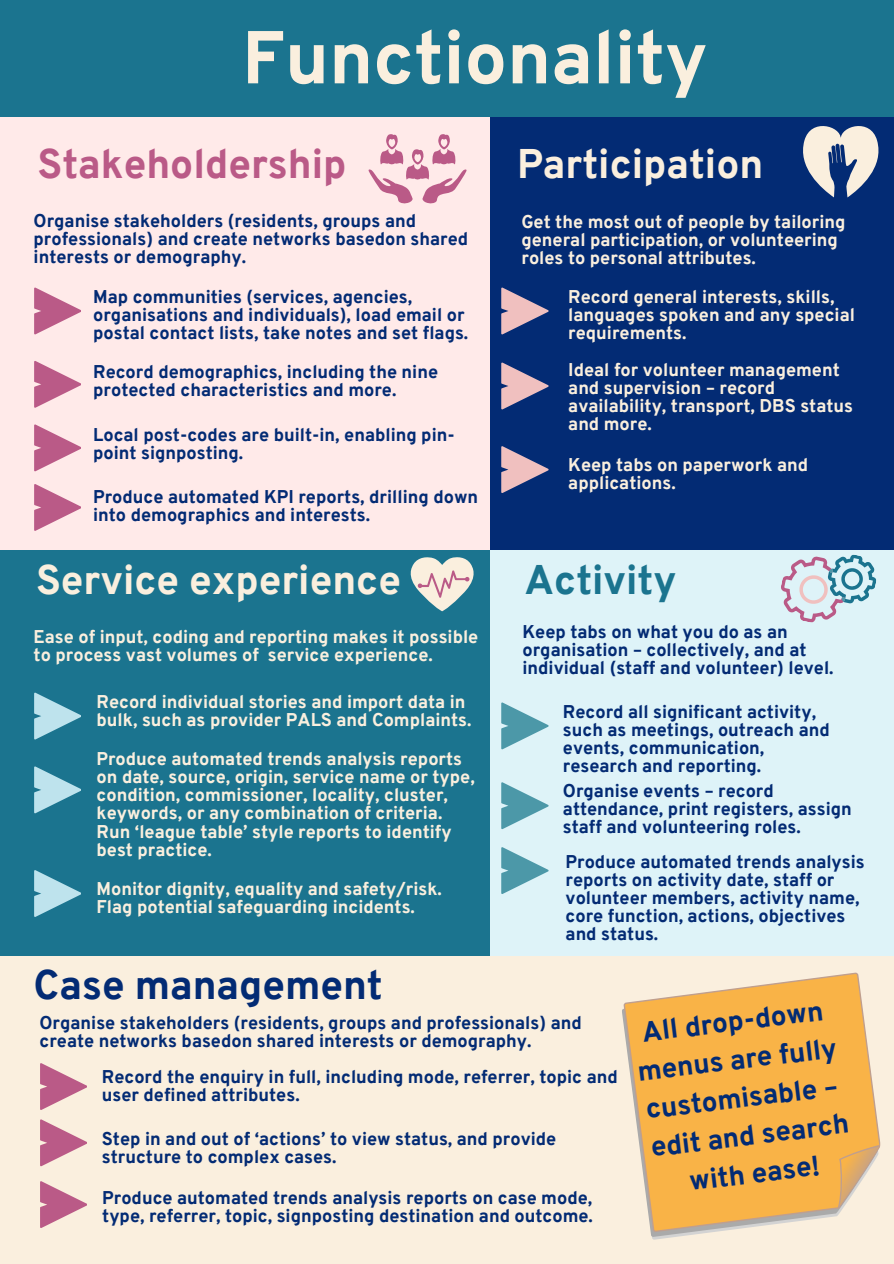
<style>
.page{position:relative;width:894px;height:1264px;background:#fff}
.page>*{position:absolute;margin:0;border:0;box-sizing:border-box;transform-origin:0 0}
.t1{font:800 74.7px "Overpass";color:#faefde}
.t2{font:800 40.35px "Overpass";color:#faefde}
.t3{font:800 40.35px "Overpass";color:#ba5a87}
.t4{font:800 40.35px "Overpass";color:#032b74}
.t5{font:800 40.35px "Overpass";color:#1b748f}
.t6{font:800 27.6px/38.2px "Overpass";color:#032b74;text-align:center}
.t7{font:800 18px/18px "Overpass";color:#032b74}
.t8{font:800 18px/18px "Overpass";color:#faefde}
</style>
<div class="page">
<div style="left:0;top:0;width:893px;height:1263px;background:#faefde"></div>
<div style="left:0;top:0;width:893px;height:117px;background:#1b748f"></div>
<div style="left:0;top:117px;width:490px;height:433px;background:#ffeae9"></div>
<svg style="left:368px;top:134px;width:98px;height:69px"></svg>
<svg style="left:34px;top:287px;width:47px;height:47px"></svg>
<svg style="left:34px;top:361px;width:47px;height:47px"></svg>
<svg style="left:34px;top:424px;width:47px;height:47px"></svg>
<svg style="left:34px;top:484px;width:47px;height:47px"></svg>
<div style="left:490px;top:117px;width:403px;height:433px;background:#032b74"></div>
<svg style="left:803px;top:126px;width:76px;height:71px"></svg>
<svg style="left:501px;top:287px;width:47px;height:47px"></svg>
<svg style="left:501px;top:362px;width:47px;height:47px"></svg>
<svg style="left:501px;top:446px;width:47px;height:47px"></svg>
<div style="left:0;top:550px;width:490px;height:405px;background:#1b748f"></div>
<svg style="left:410px;top:557px;width:64px;height:54px"></svg>
<svg style="left:34px;top:692px;width:47px;height:47px"></svg>
<svg style="left:34px;top:766px;width:47px;height:47px"></svg>
<svg style="left:34px;top:870px;width:47px;height:47px"></svg>
<div style="left:490px;top:550px;width:403px;height:405px;background:#def3f8"></div>
<svg style="left:781px;top:554px;width:96px;height:69px"></svg>
<svg style="left:501px;top:702px;width:47px;height:47px"></svg>
<svg style="left:501px;top:782px;width:47px;height:47px"></svg>
<svg style="left:501px;top:847px;width:47px;height:47px"></svg>
<svg style="left:596px;top:955px;width:297px;height:285px"></svg>
<svg style="left:832px;top:1139px;width:49px;height:71px"></svg>
<svg style="left:40px;top:1063px;width:47px;height:46px"></svg>
<svg style="left:40px;top:1119px;width:47px;height:47px"></svg>
<svg style="left:40px;top:1181px;width:47px;height:46px"></svg>
<p class="t1" style="left:242px;top:27px;width:467px">Functionality</p>
<p class="t3" style="left:38px;top:148px;width:310px">Stakeholdership</p>
<p class="t7" style="left:34px;top:213px;width:436px">Organise stakeholders (residents, groups and professionals) and create networks basedon shared interests or demography.</p>
<p class="t7" style="left:93px;top:289px;width:376px">Map communities (services, agencies, organisations and individuals), load email or postal contact lists, take notes and set flags.</p>
<p class="t7" style="left:93px;top:364px;width:346px">Record demographics, including the nine protected characteristics and more.</p>
<p class="t7" style="left:93px;top:428px;width:363px">Local post-codes are built-in, enabling pin&shy;point signposting.</p>
<p class="t7" style="left:93px;top:489px;width:386px">Produce automated KPI reports, drilling down into demographics and interests.</p>
<p class="t2" style="left:36px;top:563px;width:366px">Service experience</p>
<p class="t8" style="left:34px;top:629px;width:446px">Ease of input, coding and reporting makes it possible to process vast volumes of service experience.</p>
<p class="t8" style="left:96px;top:694px;width:376px">Record individual stories and import data in bulk, such as provider PALS and Complaints.</p>
<p class="t8" style="left:96px;top:752px;width:379px">Produce automated trends analysis reports on date, source, origin, service name or type, condition, commissioner, locality, cluster, keywords, or any combination of criteria.<br>Run ‘league table’ style reports to identify best practice.</p>
<p class="t8" style="left:96px;top:881px;width:347px">Monitor dignity, equality and safety/risk.<br>Flag potential safeguarding incidents.</p>
<p class="t2" style="left:517px;top:148px;width:247px">Participation</p>
<p class="t8" style="left:521px;top:214px;width:325px">Get the most out of people by tailoring general participation, or volunteering roles to personal attributes.</p>
<p class="t8" style="left:568px;top:289px;width:288px">Record general interests, skills, languages spoken and any special requirements.</p>
<p class="t8" style="left:568px;top:362px;width:286px">Ideal for volunteer management and supervision – record availability, transport, DBS status and more.</p>
<p class="t8" style="left:568px;top:458px;width:241px">Keep tabs on paperwork and applications.</p>
<p class="t5" style="left:524px;top:563px;width:153px">Activity</p>
<p class="t7" style="left:522px;top:624px;width:312px">Keep tabs on what you do as an organisation – collectively, and at individual (staff and volunteer) level.</p>
<p class="t7" style="left:562px;top:704px;width:268px">Record all significant activity, such as meetings, outreach and events, communication, research and reporting.</p>
<p class="t7" style="left:562px;top:783px;width:290px">Organise events – record attendance, print registers, assign staff and volunteering roles.</p>
<p class="t7" style="left:565px;top:854px;width:300px">Produce automated trends analysis reports on activity date, staff or volunteer members, activity name, core function, actions, objectives and status.</p>
<p class="t4" style="left:34px;top:969px;width:350px">Case management</p>
<p class="t7" style="left:40px;top:1015px;width:543px">Organise stakeholders (residents, groups and professionals) and create networks basedon shared interests or demography.</p>
<p class="t6" style="left:630px;top:1017px;width:202px;rotate:-7deg">All drop-down menus are fully customisable –</p>
<p class="t7" style="left:102px;top:1069px;width:517px">Record the enquiry in full, including mode, referrer, topic and user defined attributes.</p>
<p class="t7" style="left:102px;top:1130px;width:456px">Step in and out of ‘actions’ to view status, and provide structure to complex cases.</p>
<p class="t7" style="left:102px;top:1190px;width:492px">Produce automated trends analysis reports on case mode, type, referrer, topic, signposting destination and outcome.</p>
<p class="t6" style="left:648px;top:1130px;width:201px;rotate:-7deg">edit and search</p>
<p class="t6" style="left:687px;top:1164px;width:132px;rotate:-7deg">with ease!</p>
</div>
